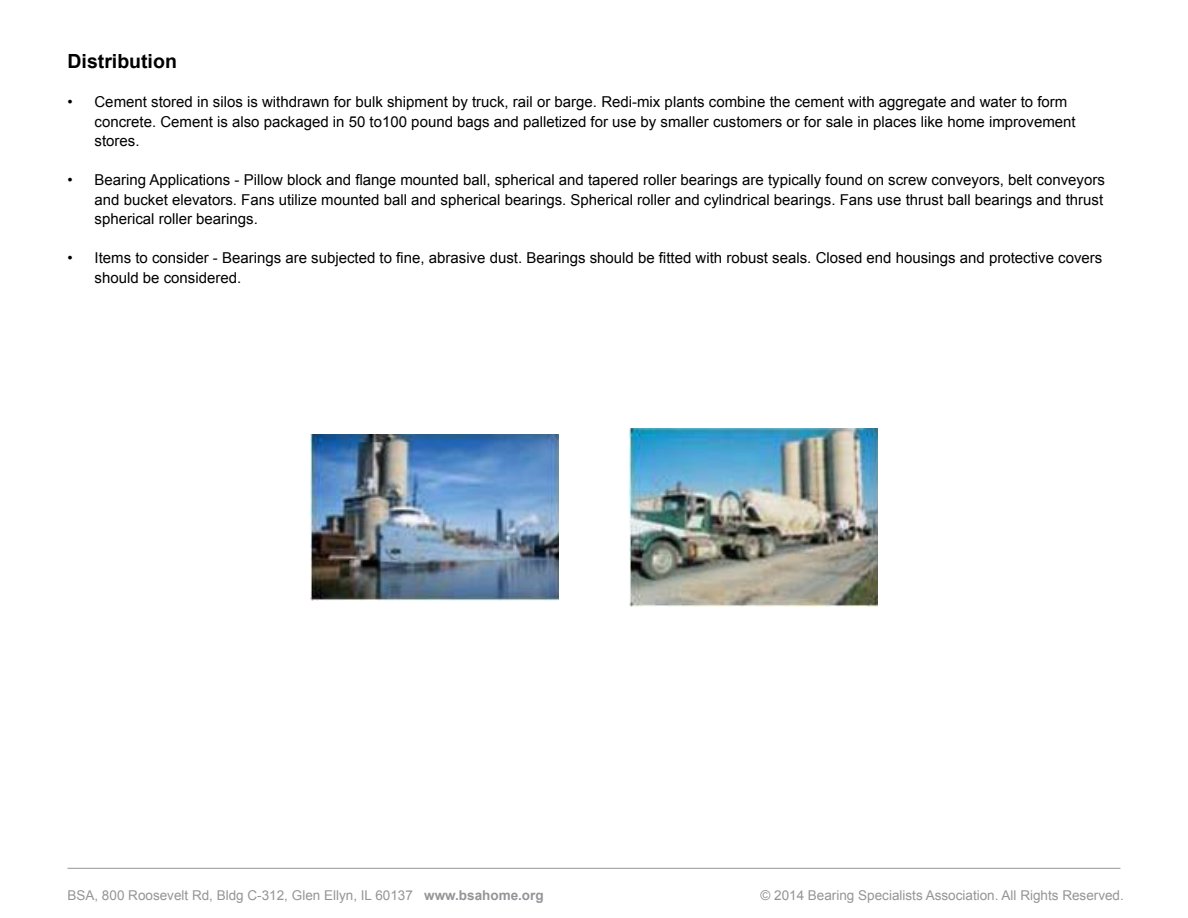
<style>
.page{position:relative;width:1188px;height:918px;background:#fff}
.page>*{position:absolute;margin:0;border:0;box-sizing:border-box;transform-origin:0 0}
.t1{font:700 19.5px "Arial";color:#000}
.t2{font:15px/19.5px "Arial";color:#000}
.t3{font:13.5px "Arial";color:#939598}
.s1{font-weight:700}
</style>
<div class="page">
<hr style="left:68px;top:868px;width:1052px;height:1px;background:#939598">
<img style="left:630px;top:429px;width:247px;height:177px">
<img style="left:311px;top:434px;width:247px;height:166px">
<h1 class="t1" style="left:68px;top:48px;width:111px">Distribution</h1>
<p class="t2" style="left:94px;top:92px;width:983px;text-indent:-27px">• Cement stored in silos is withdrawn for bulk shipment by truck, rail or barge. Redi-mix plants combine the cement with aggregate and water to form concrete. Cement is also packaged in 50 to100 pound bags and palletized for use by smaller customers or for sale in places like home improvement stores.</p>
<p class="t2" style="left:94px;top:170px;width:1012px;text-align:justify;text-indent:-27px">• Bearing Applications - Pillow block and flange mounted ball, spherical and tapered roller bearings are typically found on screw conveyors, belt conveyors and bucket elevators. Fans utilize mounted ball and spherical bearings. Spherical roller and cylindrical bearings. Fans use thrust ball bearings and thrust spherical roller bearings.</p>
<p class="t2" style="left:94px;top:248px;width:1009px;text-indent:-27px">• Items to consider - Bearings are subjected to fine, abrasive dust. Bearings should be fitted with robust seals. Closed end housings and protective covers should be considered.</p>
<p class="t3" style="left:67px;top:886px;width:478px">BSA, 800 Roosevelt Rd, Bldg C-312, Glen Ellyn, IL 60137 <span class="s1">www.bsahome.org</span></p>
<p class="t3" style="left:761px;top:886px;width:365px">© 2014 Bearing Specialists Association. All Rights Reserved.</p>
</div>
